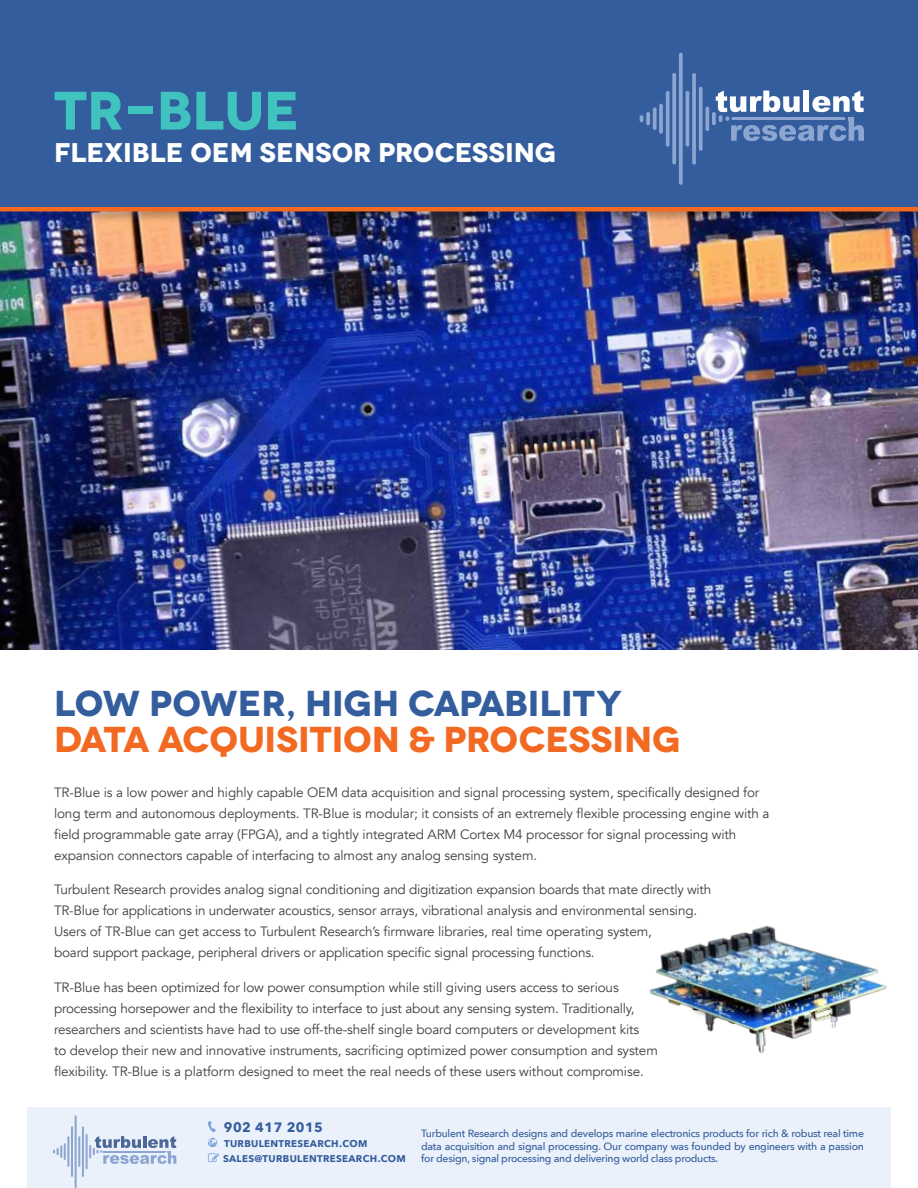
<style>
.page{position:relative;width:918px;height:1188px;background:#fff}
.page>*{position:absolute;margin:0;border:0;box-sizing:border-box;transform-origin:0 0}
.t1{font:700 54px "Novecentowide";letter-spacing:-.005em;color:#40c3bf}
.t2{font:700 36px "Novecentowide";letter-spacing:-.01em;color:#f26921}
.t3{font:700 36px "Novecentowide";letter-spacing:-.005em;color:#345d9d}
.t4{font:700 27px "Novecentowide";color:#fff}
.t5{font:13.5px/21px "Avenir";letter-spacing:-.01em;color:#423f3c}
.t6{font:700 13.5px "Avenir Next";letter-spacing:.035em;color:#345d9d}
.t7{font:500 10.5px/12.6px "Avenir Next";letter-spacing:-.025em;color:#345d9d;text-align:justify}
.t8{font:700 9.75px/15px "Avenir Next";letter-spacing:.035em;color:#345d9d}
</style>
<div class="page">
<div style="left:27px;top:1107px;width:864px;height:81px;background:#ebf1fa"></div>
<svg style="left:53px;top:1143px;width:13px;height:17px"></svg>
<hr style="left:67px;top:1136px;width:2px;height:31px;background:#8ca5d1">
<hr style="left:78px;top:1136px;width:2px;height:31px;background:#8ca5d1">
<hr style="left:71px;top:1126px;width:2px;height:51px;background:#8ca5d1">
<hr style="left:82px;top:1126px;width:2px;height:51px;background:#8ca5d1">
<hr style="left:86px;top:1134px;width:2px;height:35px;background:#8ca5d1">
<hr style="left:75px;top:1115px;width:2px;height:73px;background:#8ca5d1">
<svg style="left:89px;top:1136px;width:87px;height:28px"></svg>
<svg style="left:208px;top:1121px;width:8px;height:11px"></svg>
<svg style="left:208px;top:1138px;width:9px;height:9px"></svg>
<svg style="left:208px;top:1153px;width:11px;height:9px"></svg>
<img style="left:0;top:223px;width:918px;height:426px">
<div style="left:0;top:0;width:918px;height:223px;background:#000;opacity:.25"></div>
<div style="left:0;top:0;width:918px;height:214px;background:#345d9d"></div>
<svg style="left:640px;top:115px;width:3px;height:7px"></svg>
<svg style="left:646px;top:112px;width:4px;height:13px"></svg>
<svg style="left:653px;top:107px;width:4px;height:23px"></svg>
<hr style="left:659px;top:104px;width:4px;height:30px;background:#8ca5d1;border-radius:2px">
<svg style="left:666px;top:91px;width:4px;height:56px"></svg>
<hr style="left:686px;top:91px;width:3px;height:56px;background:#8ca5d1;border-radius:2px">
<svg style="left:705px;top:107px;width:4px;height:24px"></svg>
<svg style="left:712px;top:112px;width:4px;height:13px"></svg>
<svg style="left:672px;top:73px;width:4px;height:92px"></svg>
<hr style="left:692px;top:73px;width:4px;height:92px;background:#859fcd;border-radius:2px">
<svg style="left:699px;top:87px;width:4px;height:64px"></svg>
<svg style="left:679px;top:53px;width:4px;height:132px"></svg>
<svg style="left:716px;top:91px;width:148px;height:50px"></svg>
<img style="left:649px;top:925px;width:238px;height:129px">
<h1 class="t1" style="left:54px;top:77px;width:247px">TR-BLUE</h1>
<h3 class="t4" style="left:54px;top:136px;width:504px">FLEXIBLE OEM SENSOR PROCESSING</h3>
<h2 class="t3" style="left:54px;top:681px;width:570px">LOW POWER, HIGH CAPABILITY</h2>
<h2 class="t2" style="left:54px;top:717px;width:628px">DATA ACQUISITION &amp; PROCESSING</h2>
<p class="t5" style="left:54px;top:782px;width:717px">TR-Blue is a low power and highly capable OEM data acquisition and signal processing system, specifically designed for long term and autonomous deployments. TR-Blue is modular; it consists of an extremely flexible processing engine with a field programmable gate array (FPGA), and a tightly integrated ARM Cortex M4 processor for signal processing with expansion connectors capable of interfacing to almost any analog sensing system.</p>
<p class="t5" style="left:54px;top:879px;width:659px">Turbulent Research provides analog signal conditioning and digitization expansion boards that mate directly with TR-Blue for applications in underwater acoustics, sensor arrays, vibrational analysis and environmental sensing.<br>Users of TR-Blue can get access to Turbulent Research’s firmware libraries, real time operating system,<br>board support package, peripheral drivers or application specific signal processing functions.</p>
<p class="t5" style="left:54px;top:977px;width:605px">TR-Blue has been optimized for low power consumption while still giving users access to serious processing horsepower and the flexibility to interface to just about any sensing system. Traditionally, researchers and scientists have had to use off-the-shelf single board computers or development kits<br>to develop their new and innovative instruments, sacrificing optimized power consumption and system flexibility. TR-Blue is a platform designed to meet the real needs of these users without compromise.</p>
<p class="t6" style="left:224px;top:1116px;width:101px">902 417 2015</p>
<p class="t8" style="left:223px;top:1136px;width:184px">TURBULENTRESEARCH.COM<br>SALES@TURBULENTRESEARCH.COM</p>
<p class="t7" style="left:421px;top:1127px;width:444px">Turbulent Research designs and develops marine electronics products for rich &amp; robust real time data acquisition and signal processing. Our company was founded by engineers with a passion for design, signal processing and delivering world class products.</p>
</div>
